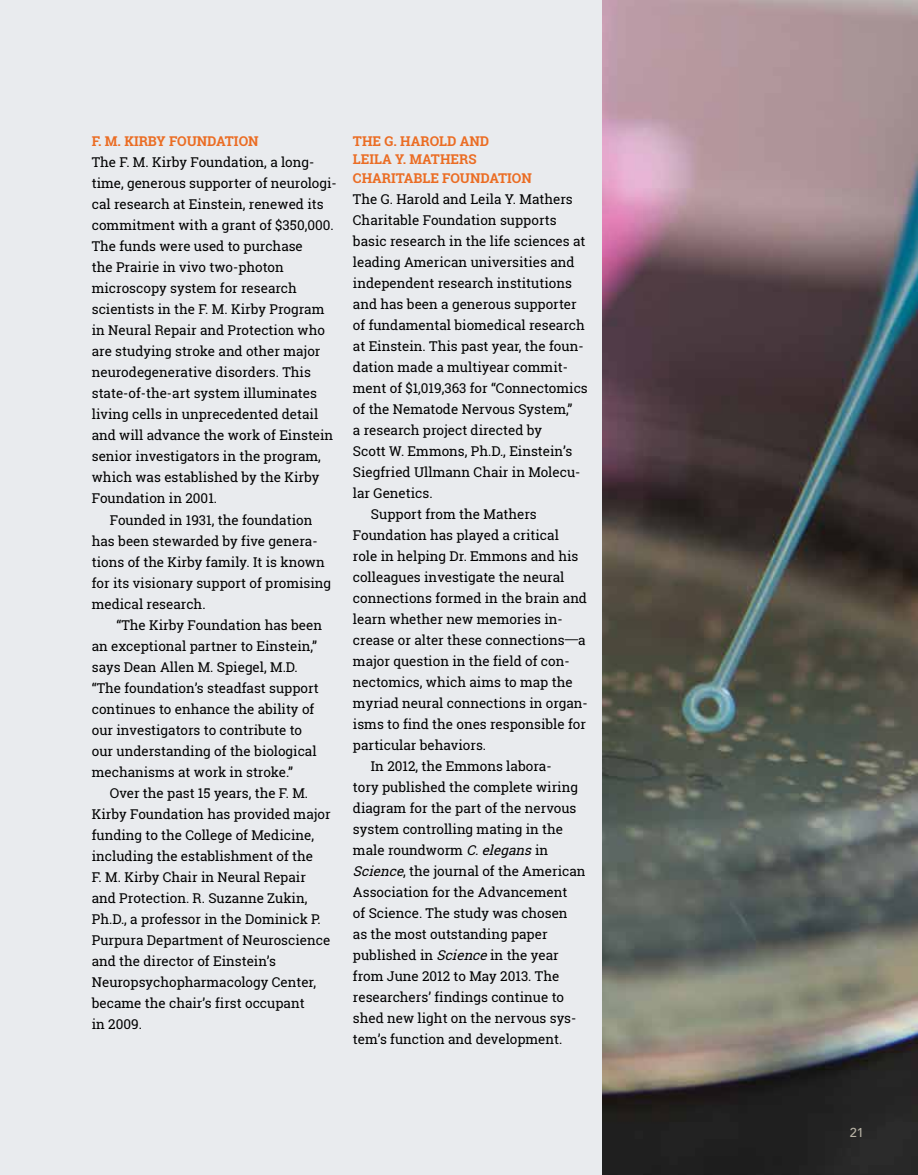
<style>
.page{position:relative;width:918px;height:1175px;background:#fff}
.page>*{position:absolute;margin:0;border:0;box-sizing:border-box;transform-origin:0 0}
.t1{font:13.5px "Roboto Slab";color:#000}
.t2{font:700 13.5px/18px "Roboto Slab";color:#eb6d24}
.t3{font:500 12.75px "Avenir";color:#b8b3a5}
.s1{font-family:"Avenir"}
.s2{font-style:italic}
</style>
<div class="page">
<div style="left:0;top:0;width:918px;height:1174px;background:#e9ebee"></div>
<img style="left:602px;top:0;width:316px;height:1174px">
<p class="t2" style="left:92px;top:132px;width:168px">F. M. KIRBY FOUNDATION</p>
<p class="t1" style="left:92px;top:153px;width:224px">The F. M. Kirby Foundation, a long-</p>
<p class="t1" style="left:92px;top:174px;width:247px">time, generous supporter of neurologi-</p>
<p class="t1" style="left:92px;top:195px;width:233px">cal research at Einstein, renewed its</p>
<p class="t1" style="left:92px;top:216px;width:243px">commitment with a grant of $350,000.</p>
<p class="t1" style="left:92px;top:237px;width:213px">The funds were used to purchase</p>
<p class="t1" style="left:92px;top:258px;width:194px">the Prairie in vivo two-photon</p>
<p class="t1" style="left:92px;top:279px;width:207px">microscopy system for research</p>
<p class="t1" style="left:92px;top:300px;width:234px">scientists in the F. M. Kirby Program</p>
<p class="t1" style="left:92px;top:321px;width:235px">in Neural Repair and Protection who</p>
<p class="t1" style="left:92px;top:342px;width:230px">are studying stroke and other major</p>
<p class="t1" style="left:92px;top:363px;width:221px">neurodegenerative disorders. This</p>
<p class="t1" style="left:92px;top:384px;width:227px">state-of-the-art system illuminates</p>
<p class="t1" style="left:92px;top:405px;width:228px">living cells in unprecedented detail</p>
<p class="t1" style="left:92px;top:426px;width:243px">and will advance the work of Einstein</p>
<p class="t1" style="left:92px;top:447px;width:231px">senior investigators in the program,</p>
<p class="t1" style="left:92px;top:468px;width:229px">which was established by the Kirby</p>
<p class="t1" style="left:92px;top:489px;width:127px">Foundation in 2001.</p>
<p class="t1" style="left:110px;top:510px;width:204px">Founded in 1931, the foundation</p>
<p class="t1" style="left:92px;top:531px;width:227px">has been stewarded by five genera-</p>
<p class="t1" style="left:92px;top:552px;width:234px">tions of the Kirby family. It is known</p>
<p class="t1" style="left:92px;top:573px;width:241px">for its visionary support of promising</p>
<p class="t1" style="left:92px;top:594px;width:115px">medical research.</p>
<p class="t1" style="left:117px;top:615px;width:207px">“The Kirby Foundation has been</p>
<p class="t1" style="left:92px;top:636px;width:227px">an exceptional partner to Einstein,”</p>
<p class="t1" style="left:92px;top:657px;width:208px">says Dean Allen M. Spiegel, M.D.</p>
<p class="t1" style="left:92px;top:678px;width:229px">“The foundation’s steadfast support</p>
<p class="t1" style="left:92px;top:699px;width:224px">continues to enhance the ability of</p>
<p class="t1" style="left:92px;top:720px;width:212px">our investigators to contribute to</p>
<p class="t1" style="left:92px;top:741px;width:226px">our understanding of the biological</p>
<p class="t1" style="left:92px;top:762px;width:203px">mechanisms at work in stroke.”</p>
<p class="t1" style="left:110px;top:783px;width:200px">Over the past 15 years, the F. M.</p>
<p class="t1" style="left:92px;top:804px;width:240px">Kirby Foundation has provided major</p>
<p class="t1" style="left:92px;top:825px;width:224px">funding to the College of Medicine,</p>
<p class="t1" style="left:92px;top:846px;width:223px">including the establishment of the</p>
<p class="t1" style="left:92px;top:867px;width:216px">F. M. Kirby Chair in Neural Repair</p>
<p class="t1" style="left:92px;top:888px;width:217px">and Protection. R. Suzanne Zukin,</p>
<p class="t1" style="left:92px;top:909px;width:231px">Ph.D., a professor in the Dominick P.</p>
<p class="t1" style="left:92px;top:930px;width:240px">Purpura Department of Neuroscience</p>
<p class="t1" style="left:92px;top:951px;width:186px">and the director of Einstein’s</p>
<p class="t1" style="left:92px;top:972px;width:226px">Neuropsychopharmacology Center,</p>
<p class="t1" style="left:92px;top:993px;width:214px">became the chair’s first occupant</p>
<p class="t1" style="left:92px;top:1014px;width:52px">in 2009.</p>
<p class="t2" style="left:353px;top:132px;width:180px">THE G. HAROLD AND<br>LEILA Y. MATHERS<br>CHARITABLE FOUNDATION</p>
<p class="t1" style="left:353px;top:189px;width:221px">The G. Harold and Leila Y. Mathers</p>
<p class="t1" style="left:353px;top:210px;width:205px">Charitable Foundation supports</p>
<p class="t1" style="left:353px;top:231px;width:234px">basic research in the life sciences at</p>
<p class="t1" style="left:353px;top:252px;width:223px">leading American universities and</p>
<p class="t1" style="left:353px;top:273px;width:220px">independent research institutions</p>
<p class="t1" style="left:353px;top:294px;width:225px">and has been a generous supporter</p>
<p class="t1" style="left:353px;top:315px;width:233px">of fundamental biomedical research</p>
<p class="t1" style="left:353px;top:336px;width:232px">at Einstein. This past year, the foun-</p>
<p class="t1" style="left:353px;top:357px;width:217px">dation made a multiyear commit-</p>
<p class="t1" style="left:353px;top:378px;width:236px">ment of $1,019,363 for “Connectomics</p>
<p class="t1" style="left:353px;top:399px;width:221px">of the Nematode Nervous System,”</p>
<p class="t1" style="left:353px;top:420px;width:191px">a research project directed by</p>
<p class="t1" style="left:353px;top:441px;width:221px">Scott W. Emmons, Ph.D., Einstein’s</p>
<p class="t1" style="left:353px;top:462px;width:229px">Siegfried Ullmann Chair in Molecu-</p>
<p class="t1" style="left:353px;top:483px;width:81px">lar Genetics.</p>
<p class="t1" style="left:371px;top:504px;width:167px">Support from the Mathers</p>
<p class="t1" style="left:353px;top:525px;width:208px">Foundation has played a critical</p>
<p class="t1" style="left:353px;top:546px;width:227px">role in helping Dr. Emmons and his</p>
<p class="t1" style="left:353px;top:567px;width:213px">colleagues investigate the neural</p>
<p class="t1" style="left:353px;top:588px;width:236px">connections formed in the brain and</p>
<p class="t1" style="left:353px;top:609px;width:211px">learn whether new memories in-</p>
<p class="t1" style="left:353px;top:630px;width:234px">crease or alter these connections<span class="s1">—</span>a</p>
<p class="t1" style="left:353px;top:651px;width:218px">major question in the field of con-</p>
<p class="t1" style="left:353px;top:672px;width:221px">nectomics, which aims to map the</p>
<p class="t1" style="left:353px;top:693px;width:236px">myriad neural connections in organ-</p>
<p class="t1" style="left:353px;top:714px;width:235px">isms to find the ones responsible for</p>
<p class="t1" style="left:353px;top:735px;width:135px">particular behaviors.</p>
<p class="t1" style="left:371px;top:756px;width:182px">In 2012, the Emmons labora-</p>
<p class="t1" style="left:353px;top:777px;width:227px">tory published the complete wiring</p>
<p class="t1" style="left:353px;top:798px;width:225px">diagram for the part of the nervous</p>
<p class="t1" style="left:353px;top:819px;width:212px">system controlling mating in the</p>
<p class="t1" style="left:353px;top:840px;width:197px">male roundworm <span class="s2">C.elegans</span>in</p>
<p class="t1" style="left:353px;top:861px;width:234px"><span class="s2">Science</span>, the journal of the American</p>
<p class="t1" style="left:353px;top:882px;width:216px">Association for the Advancement</p>
<p class="t1" style="left:353px;top:903px;width:216px">of Science. The study was chosen</p>
<p class="t1" style="left:353px;top:924px;width:196px">as the most outstanding paper</p>
<p class="t1" style="left:353px;top:945px;width:207px">published in <span class="s2">Science</span>in the year</p>
<p class="t1" style="left:353px;top:966px;width:208px">from June 2012 to May 2013. The</p>
<p class="t1" style="left:353px;top:987px;width:213px">researchers’ findings continue to</p>
<p class="t1" style="left:353px;top:1008px;width:225px">shed new light on the nervous sys-</p>
<p class="t1" style="left:353px;top:1029px;width:211px">tem’s function and development.</p>
<p class="t3" style="left:850px;top:1125px;width:16px">21</p>
</div>
